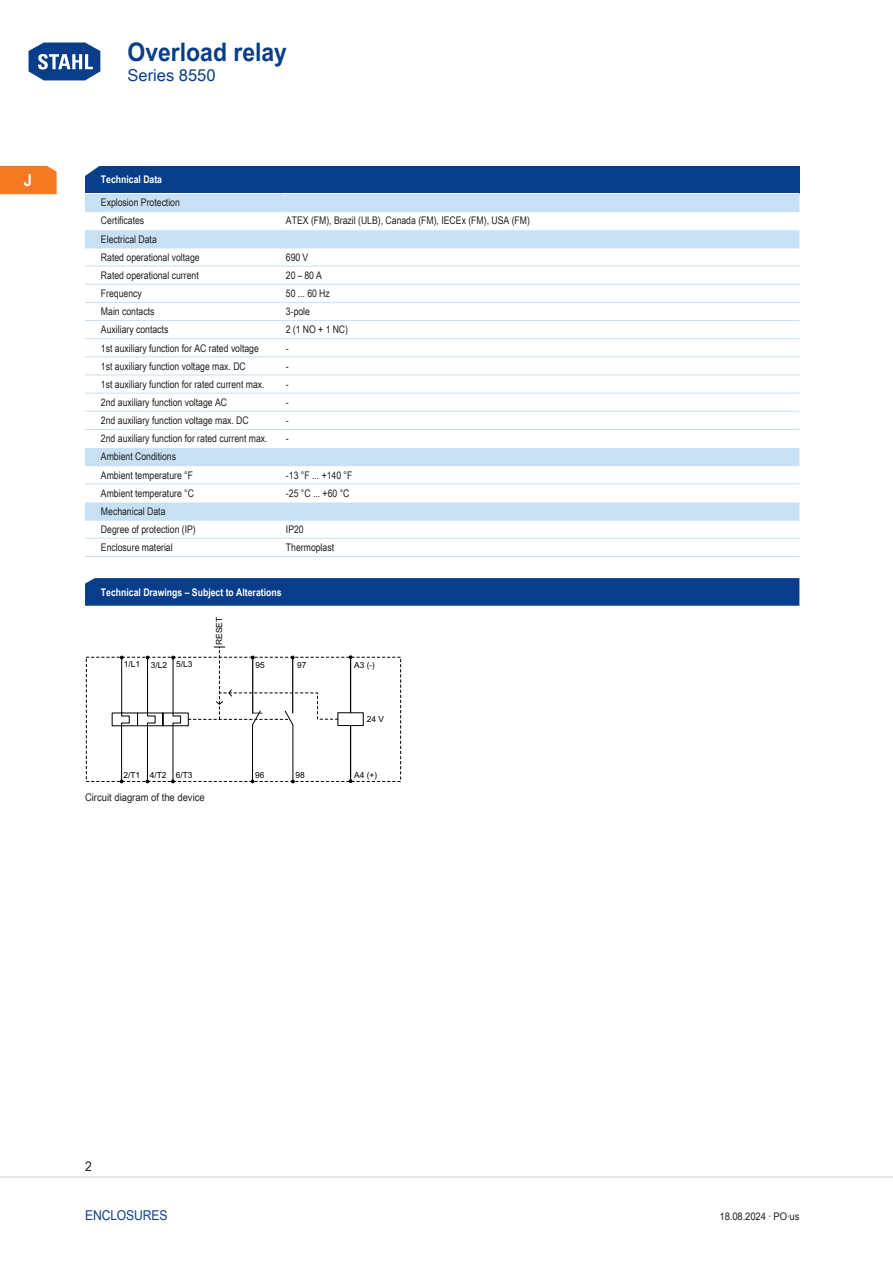
<style>
.page{position:relative;width:893px;height:1263px;background:#fff}
.page>*{position:absolute;margin:0;border:0;box-sizing:border-box;transform-origin:0 0}
.t1{font:700 25.5px "Arial Unicode MS";color:#083e89;scale:.9 1}
.TabHeader1stColumn{font:700 24px "Arial Unicode MS";color:#fff;scale:1.45 1}
.t2{font:16.5px "Arial Unicode MS";color:#083e89}
.t3{font:700 16.5px "Arial Unicode MS";color:#fff;scale:.9 1}
.t4{font:13.5px "Arial Unicode MS";letter-spacing:-.01em;color:#083e89;scale:.9 1}
.t5{font:13.5px "Arial Unicode MS";color:#231f20;scale:.9 1}
.TabBody1stColumn{font:10.5px "Arial Unicode MS";color:#231f20;scale:.83 1}
.TabBodyLeft{font:10.5px "Arial Unicode MS";color:#231f20;scale:.83 1}
.TabHeader1stColumn-2{font:700 10.5px "Arial Unicode MS";color:#fff;scale:.83 1}
.TabBodyLeft-2{font:10.5px "Arial Unicode MS";color:#231f20;scale:.9 1}
.t6{font:8.4px "Arial Unicode MS";color:#000}
.s1{font-weight:400;font-size:31.65px;color:#fff}
</style>
<div class="page">
<svg style="left:28px;top:42px;width:73px;height:39px"></svg>
<hr style="left:0;top:1176px;width:893px;height:2px;background:#e6e7e9">
<div style="left:0;top:166px;width:57px;height:28px;background:#f47921"></div>
<svg style="left:85px;top:578px;width:714px;height:28px;background:#0b408a"></svg>
<div style="left:85px;top:166px;width:714px;height:27px;background:#083e89"></div>
<svg style="left:85px;top:194px;width:714px;height:326px"></svg>
<hr style="left:85px;top:211px;width:196px;height:1px;background:#c7e0f3">
<hr style="left:281px;top:211px;width:518px;height:1px;background:#c7e0f3">
<hr style="left:85px;top:229px;width:196px;height:1px;background:#fff">
<hr style="left:281px;top:229px;width:518px;height:1px;background:#fff">
<hr style="left:85px;top:248px;width:196px;height:1px;background:#c7e0f3">
<hr style="left:281px;top:248px;width:518px;height:1px;background:#c7e0f3">
<hr style="left:85px;top:266px;width:196px;height:1px;background:#c7e0f3">
<hr style="left:281px;top:266px;width:518px;height:1px;background:#c7e0f3">
<hr style="left:85px;top:284px;width:196px;height:1px;background:#c7e0f3">
<hr style="left:281px;top:284px;width:518px;height:1px;background:#c7e0f3">
<hr style="left:85px;top:302px;width:196px;height:1px;background:#c7e0f3">
<hr style="left:281px;top:302px;width:518px;height:1px;background:#c7e0f3">
<hr style="left:85px;top:320px;width:196px;height:1px;background:#c7e0f3">
<hr style="left:281px;top:320px;width:518px;height:1px;background:#c7e0f3">
<hr style="left:85px;top:338px;width:196px;height:1px;background:#c7e0f3">
<hr style="left:281px;top:338px;width:518px;height:1px;background:#c7e0f3">
<hr style="left:85px;top:356px;width:196px;height:1px;background:#c7e0f3">
<hr style="left:281px;top:356px;width:518px;height:1px;background:#c7e0f3">
<hr style="left:85px;top:375px;width:196px;height:1px;background:#c7e0f3">
<hr style="left:281px;top:375px;width:518px;height:1px;background:#c7e0f3">
<hr style="left:85px;top:393px;width:196px;height:1px;background:#c7e0f3">
<hr style="left:281px;top:393px;width:518px;height:1px;background:#c7e0f3">
<hr style="left:85px;top:411px;width:196px;height:1px;background:#c7e0f3">
<hr style="left:281px;top:411px;width:518px;height:1px;background:#c7e0f3">
<hr style="left:85px;top:429px;width:196px;height:1px;background:#c7e0f3">
<hr style="left:281px;top:429px;width:518px;height:1px;background:#c7e0f3">
<hr style="left:85px;top:447px;width:196px;height:1px;background:#fff">
<hr style="left:281px;top:447px;width:518px;height:1px;background:#fff">
<hr style="left:85px;top:465px;width:196px;height:1px;background:#c7e0f3">
<hr style="left:281px;top:465px;width:518px;height:1px;background:#c7e0f3">
<hr style="left:85px;top:483px;width:196px;height:1px;background:#c7e0f3">
<hr style="left:281px;top:483px;width:518px;height:1px;background:#c7e0f3">
<hr style="left:85px;top:502px;width:196px;height:1px;background:#fff">
<hr style="left:281px;top:502px;width:518px;height:1px;background:#fff">
<hr style="left:85px;top:520px;width:196px;height:1px;background:#c7e0f3">
<hr style="left:281px;top:520px;width:518px;height:1px;background:#c7e0f3">
<hr style="left:85px;top:538px;width:196px;height:1px;background:#c7e0f3">
<hr style="left:85px;top:556px;width:196px;height:1px;background:#c7e0f3">
<hr style="left:281px;top:538px;width:518px;height:1px;background:#c7e0f3">
<hr style="left:281px;top:556px;width:518px;height:1px;background:#c7e0f3">
<div style="left:86px;top:657px;width:315px;height:125px;border:1px dashed #000"></div>
<div style="left:338px;top:712px;width:26px;height:14px;border:1px solid #000"></div>
<hr style="left:350px;top:657px;width:1px;height:56px;background:#000">
<hr style="left:350px;top:725px;width:1px;height:56px;background:#000">
<svg style="left:112px;top:647px;width:226px;height:136px"></svg>
<h1 class="t1" style="left:26px;top:33px;width:291px"><span class="s1">Home</span> Overload relay</h1>
<h3 class="t2" style="left:128px;top:63px;width:90px">Series 8550</h3>
<h3 class="t3" style="left:24px;top:168px;width:11px">J</h3>
<p class="TabHeader1stColumn" style="left:82px;top:154px;width:16px">◤</p>
<p class="TabHeader1stColumn-2" style="left:101px;top:172px;width:75px">Technical Data</p>
<p class="TabBody1stColumn" style="left:101px;top:195px;width:97px">Explosion Protection</p>
<p class="TabBody1stColumn" style="left:101px;top:213px;width:54px">Certificates</p>
<p class="TabBodyLeft" style="left:286px;top:213px;width:295px">ATEX (FM), Brazil (ULB), Canada (FM), IECEx (FM), USA (FM)</p>
<p class="TabBody1stColumn" style="left:101px;top:231px;width:69px">Electrical Data</p>
<p class="TabBody1stColumn" style="left:101px;top:249px;width:120px">Rated operational voltage</p>
<p class="TabBodyLeft" style="left:286px;top:249px;width:28px">690 V</p>
<p class="TabBody1stColumn" style="left:101px;top:268px;width:119px">Rated operational current</p>
<p class="TabBodyLeft" style="left:286px;top:268px;width:45px">20 – 80 A</p>
<p class="TabBody1stColumn" style="left:101px;top:286px;width:51px">Frequency</p>
<p class="TabBodyLeft" style="left:286px;top:286px;width:54px">50 ... 60 Hz</p>
<p class="TabBody1stColumn" style="left:101px;top:304px;width:66px">Main contacts</p>
<p class="TabBodyLeft" style="left:286px;top:304px;width:31px">3-pole</p>
<p class="TabBody1stColumn" style="left:101px;top:322px;width:83px">Auxiliary contacts</p>
<p class="TabBodyLeft" style="left:286px;top:322px;width:76px">2(1 NO + 1 NC)</p>
<p class="TabBody1stColumn" style="left:101px;top:340px;width:192px">1st auxiliary function for AC rated voltage</p>
<p class="TabBodyLeft" style="left:286px;top:340px;width:5px">-</p>
<p class="TabBody1stColumn" style="left:101px;top:358px;width:176px">1st auxiliary function voltage max. DC</p>
<p class="TabBodyLeft" style="left:286px;top:358px;width:5px">-</p>
<p class="TabBody1stColumn" style="left:101px;top:376px;width:199px">1st auxiliary function for rated current max.</p>
<p class="TabBodyLeft" style="left:286px;top:376px;width:5px">-</p>
<p class="TabBody1stColumn" style="left:101px;top:395px;width:153px">2nd auxiliary function voltage AC</p>
<p class="TabBodyLeft" style="left:286px;top:395px;width:5px">-</p>
<p class="TabBody1stColumn" style="left:101px;top:413px;width:180px">2nd auxiliary function voltage max. DC</p>
<p class="TabBodyLeft" style="left:286px;top:413px;width:5px">-</p>
<p class="TabBody1stColumn" style="left:101px;top:431px;width:202px">2nd auxiliary function for rated current max.</p>
<p class="TabBodyLeft" style="left:286px;top:431px;width:5px">-</p>
<p class="TabBody1stColumn" style="left:101px;top:449px;width:92px">Ambient Conditions</p>
<p class="TabBody1stColumn" style="left:101px;top:467px;width:112px">Ambient temperature °F</p>
<p class="TabBodyLeft" style="left:286px;top:467px;width:81px">-13 °F ... +140 °F</p>
<p class="TabBody1stColumn" style="left:101px;top:485px;width:114px">Ambient temperature °C</p>
<p class="TabBodyLeft" style="left:286px;top:485px;width:78px">-25 °C ... +60 °C</p>
<p class="TabBody1stColumn" style="left:101px;top:503px;width:79px">Mechanical Data</p>
<p class="TabBody1stColumn" style="left:101px;top:522px;width:116px">Degree of protection (IP)</p>
<p class="TabBodyLeft" style="left:286px;top:522px;width:23px">IP20</p>
<p class="TabBody1stColumn" style="left:101px;top:540px;width:88px">Enclosure material</p>
<p class="TabBodyLeft" style="left:286px;top:540px;width:59px">Thermoplast</p>
<p class="TabHeader1stColumn-2" style="left:101px;top:584px;width:219px">Technical Drawings – Subject to Alterations</p>
<p class="t6" style="left:124px;top:661px;width:18px">1/L1</p>
<p class="t6" style="left:151px;top:661px;width:43px">3/L2 5/L3</p>
<p class="t6" style="left:216px;top:645px;width:30px;rotate:-90deg">RESET</p>
<p class="t6" style="left:255px;top:662px;width:11px">95</p>
<p class="t6" style="left:297px;top:662px;width:11px">97</p>
<p class="t6" style="left:123px;top:771px;width:71px">2/T1 4/T2 6/T3</p>
<p class="TabBodyLeft-2" style="left:85px;top:790px;width:135px">Circuit diagram of the device</p>
<p class="t6" style="left:255px;top:772px;width:11px">96</p>
<p class="t6" style="left:295px;top:772px;width:11px">98</p>
<p class="t6" style="left:354px;top:661px;width:22px">A3 (-)</p>
<p class="t6" style="left:367px;top:716px;width:19px">24 V</p>
<p class="t6" style="left:354px;top:772px;width:25px">A4 (+)</p>
<p class="t5" style="left:85px;top:1157px;width:9px">2</p>
<p class="t4" style="left:85px;top:1205px;width:83px">Enclosures</p>
<p class="TabBodyLeft-2" style="left:720px;top:1208px;width:90px">18.08.2024 · PO·us</p>
</div>
